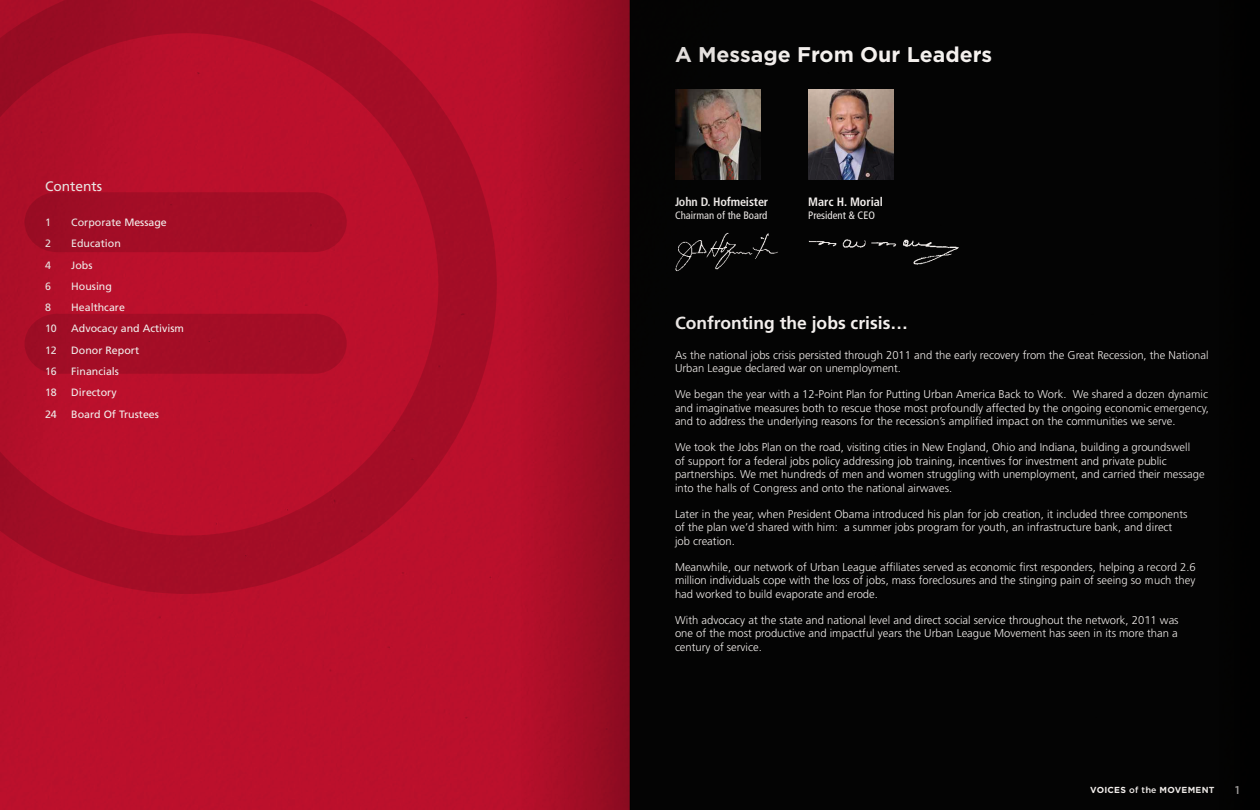
<style>
.page{position:relative;width:1260px;height:810px;background:#fff}
.page>*{position:absolute;margin:0;border:0;box-sizing:border-box;transform-origin:0 0}
.t1{font:700 21.25px "Gotham";color:#fff}
.t2{font:700 17.5px "Frutiger";color:#fff}
.t3{font:13.75px "Frutiger";color:#fff}
.t4{font:700 condensed 12.12px "Frutiger";letter-spacing:-.01em;color:#fff}
.t5{font:300 11.25px/13.5px "Frutiger";color:#fff}
.t6{font:500 11.25px "Gotham";color:#fff}
.t7{font:condensed 10.75px "Frutiger";color:#fff}
.t8{font:10.62px "Frutiger";color:#fff}
.t9{font:700 8.75px "Gotham";letter-spacing:.03em;color:#fff}
.s1{font-weight:500}
</style>
<div class="page">
<img style="left:0;top:0;width:1148px;height:810px">
<hr style="left:630px;top:0;width:1px;height:810px;background:#000">
<div style="left:1148px;top:0;width:112px;height:810px;background:#000"></div>
<svg style="left:329px;top:0;width:301px;height:810px;background:#ae0e28"></svg>
<p class="t3" style="left:45px;top:178px;width:59px">Contents</p>
<p class="t8" style="left:45px;top:216px;width:7px">1</p>
<p class="t8" style="left:71px;top:216px;width:97px">Corporate Message</p>
<p class="t8" style="left:45px;top:237px;width:7px">2</p>
<p class="t8" style="left:71px;top:237px;width:51px">Education</p>
<p class="t8" style="left:45px;top:259px;width:7px">4</p>
<p class="t8" style="left:71px;top:259px;width:23px">Jobs</p>
<p class="t8" style="left:45px;top:280px;width:7px">6</p>
<p class="t8" style="left:71px;top:280px;width:42px">Housing</p>
<p class="t8" style="left:45px;top:301px;width:7px">8</p>
<p class="t8" style="left:71px;top:301px;width:55px">Healthcare</p>
<p class="t8" style="left:45px;top:323px;width:13px">10</p>
<p class="t8" style="left:71px;top:323px;width:114px">Advocacy and Activism</p>
<p class="t8" style="left:45px;top:344px;width:13px">12</p>
<p class="t8" style="left:71px;top:344px;width:69px">Donor Report</p>
<p class="t8" style="left:45px;top:365px;width:13px">16</p>
<p class="t8" style="left:71px;top:365px;width:49px">Financials</p>
<p class="t8" style="left:45px;top:386px;width:13px">18</p>
<p class="t8" style="left:71px;top:386px;width:47px">Directory</p>
<p class="t8" style="left:45px;top:408px;width:13px">24</p>
<p class="t8" style="left:71px;top:408px;width:89px">Board Of Trustees</p>
<h1 class="t1" style="left:675px;top:40px;width:319px">A Message From Our Leaders</h1>
<p class="t4" style="left:675px;top:195px;width:95px">John D. Hofmeister</p>
<p class="t7" style="left:675px;top:209px;width:94px">Chairman of the Board</p>
<p class="t4" style="left:808px;top:195px;width:76px">Marc H. Morial</p>
<p class="t7" style="left:808px;top:209px;width:68px">President &amp; CEO</p>
<h2 class="t2" style="left:675px;top:312px;width:235px">Confronting the jobs crisis…</h2>
<p class="t5" style="left:675px;top:348px;width:535px">As the national jobs crisis persisted through 2011 and the early recovery from the Great Recession, the National<br>Urban League declared war on unemployment.</p>
<p class="t5" style="left:675px;top:388px;width:535px;text-align:justify">We began the year with a 12-Point Plan for Putting Urban America Back to Work. We shared a dozen dynamic and imaginative measures both to rescue those most profoundly affected by the ongoing economic emergency, and to address the underlying reasons for the recession’s amplified impact on the communities we serve.</p>
<p class="t5" style="left:675px;top:441px;width:531px">We took the Jobs Plan on the road, visiting cities in New England, Ohio and Indiana, building a groundswell<br>of support for a federal jobs policy addressing job training, incentives for investment and private public partnerships. We met hundreds of men and women struggling with unemployment, and carried their message into the halls of Congress and onto the national airwaves.</p>
<p class="t5" style="left:675px;top:507px;width:514px">Later in the year, when President Obama introduced his plan for job creation, it included three components of the plan we’d shared with him: a summer jobs program for youth, an infrastructure bank, and direct job creation.</p>
<p class="t5" style="left:675px;top:560px;width:522px;text-align:justify">Meanwhile, our network of Urban League affiliates served as economic first responders, helping a record 2.6 million individuals cope with the loss of jobs, mass foreclosures and the stinging pain of seeing so much they had worked to build evaporate and erode.</p>
<p class="t5" style="left:675px;top:613px;width:505px;text-align:justify">With advocacy at the state and national level and direct social service throughout the network, 2011 was one of the most productive and impactful years the Urban League Movement has seen in its more than a century of service.</p>
<p class="t9" style="left:1090px;top:784px;width:126px">VOICES <span class="s1">of the</span> MOVEMENT</p>
<p class="t6" style="left:1235px;top:782px;width:6px">1</p>
</div>
